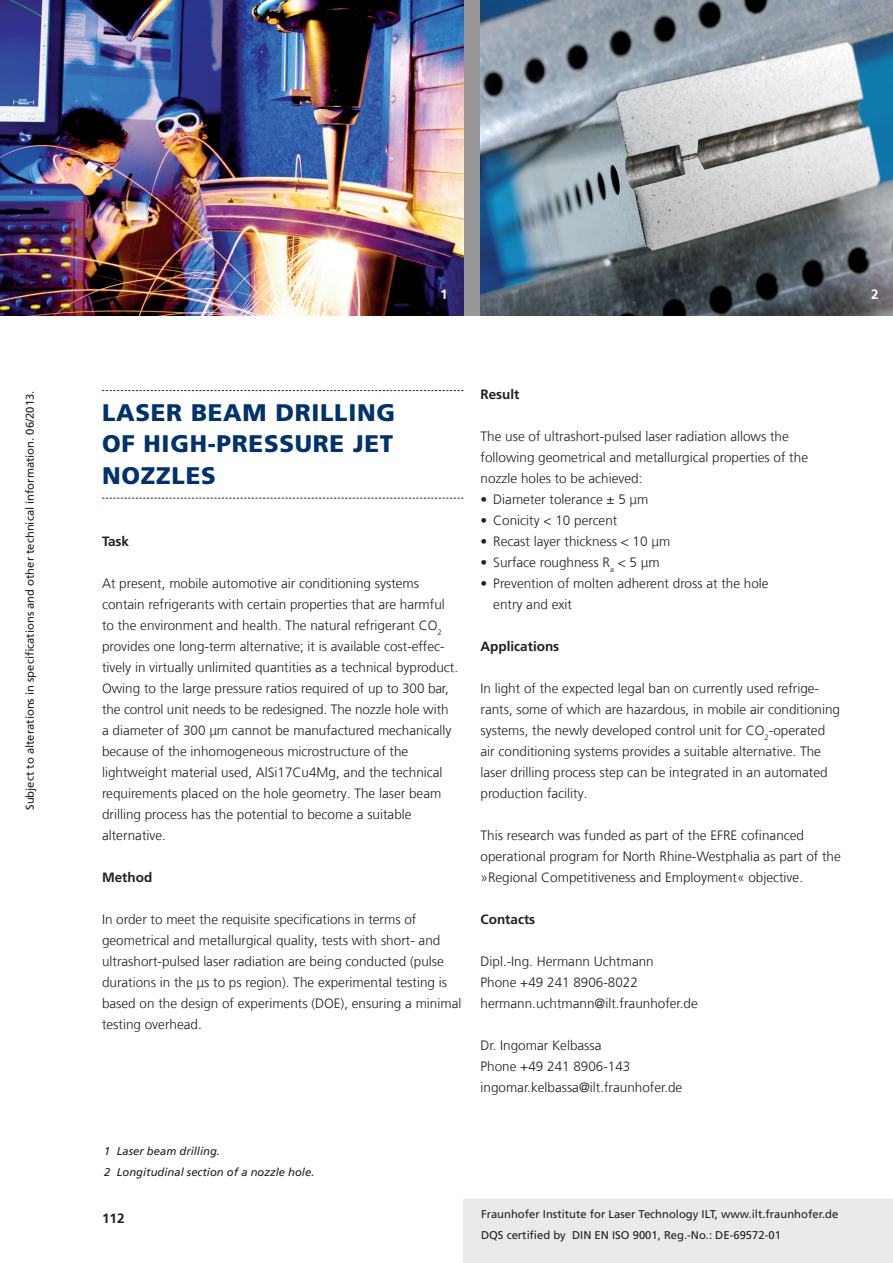
<style>
.page{position:relative;width:893px;height:1263px;background:#fff}
.page>*{position:absolute;margin:0;border:0;box-sizing:border-box;transform-origin:0 0}
.t1{font:900 24px/31.5px "Frutiger LT Com";letter-spacing:.03em;color:#00326d;text-align:justify}
.t2{font:300 13.5px/21px "Frutiger LT Com";color:#231f20}
.t3{font:700 13.5px "Frutiger LT Com";color:#231f20}
.t4{font:700 13.5px "Frutiger LT Com";color:#fff}
.t5{font:11.25px/21px "Frutiger LT Com";color:#231f20}
.t6{font:italic 11.25px/21px "Frutiger LT Com";color:#231f20}
</style>
<div class="page">
<div style="left:463px;top:1199px;width:430px;height:64px;background:#ece9ea"></div>
<img style="left:0;top:0;width:480px;height:315px">
<img style="left:480px;top:0;width:413px;height:315px">
<svg style="left:102px;top:390px;width:361px;height:1px"></svg>
<svg style="left:102px;top:498px;width:361px;height:1px"></svg>
<p class="t5" style="left:20px;top:810px;width:421px;rotate:-90deg">Subject to alterations in specifications and other technical information. 06/2013.</p>
<p class="t4" style="left:440px;top:286px;width:9px">1</p>
<p class="t4" style="left:871px;top:286px;width:9px">2</p>
<h1 class="t1" style="left:102px;top:397px;width:295px">LASER BEAM DRILLING OF HIGH-PRESSURE JET NOZZLES</h1>
<p class="t3" style="left:102px;top:533px;width:29px">Task</p>
<p class="t2" style="left:102px;top:573px;width:357px">At present, mobile automotive air conditioning systems contain refrigerants with certain properties that are harmful to the environment and health. The natural refrigerant CO<sub>2 </sub>provides one long-term alternative; it is available cost-effec&shy;tively in virtually unlimited quantities as a technical byproduct.<br>Owing to the large pressure ratios required of up to 300 bar, the control unit needs to be redesigned. The nozzle hole with a diameter of 300 μm cannot be manufactured mechanically because of the inhomogeneous microstructure of the lightweight material used, AlSi17Cu4Mg, and the technical requirements placed on the hole geometry. The laser beam drilling process has the potential to become a suitable alternative.</p>
<p class="t3" style="left:102px;top:869px;width:52px">Method</p>
<p class="t2" style="left:102px;top:909px;width:361px">In order to meet the requisite specifications in terms of geometrical and metallurgical quality, tests with short- and ultrashort-pulsed laser radiation are being conducted (pulse durations in the μs to ps region). The experimental testing is based on the design of experiments (DOE), ensuring a minimal testing overhead.</p>
<p class="t3" style="left:480px;top:386px;width:41px">Result</p>
<p class="t2" style="left:480px;top:426px;width:329px">The use of ultrashort-pulsed laser radiation allows the following geometrical and metallurgical properties of the nozzle holes to be achieved:</p>
<p class="t2" style="left:480px;top:489px;width:169px">• Diameter tolerance ± 5 μm</p>
<p class="t2" style="left:480px;top:510px;width:138px">• Conicity &lt; 10 percent</p>
<p class="t2" style="left:480px;top:531px;width:191px">• Recast layer thickness &lt; 10 μm</p>
<p class="t2" style="left:480px;top:552px;width:181px">• Surface roughness R<sub>a</sub> &lt; 5 μm</p>
<p class="t2" style="left:493px;top:573px;width:277px;text-indent:-13px">• Prevention of molten adherent dross at the hole entry and exit</p>
<p class="t3" style="left:480px;top:638px;width:80px">Applications</p>
<p class="t2" style="left:480px;top:678px;width:361px">In light of the expected legal ban on currently used refrige&shy;rants, some of which are hazardous, in mobile air conditioning systems, the newly developed control unit for CO<sub>2</sub>-operated air conditioning systems provides a suitable alternative. The laser drilling process step can be integrated in an automated production facility.</p>
<p class="t2" style="left:480px;top:825px;width:362px">This research was funded as part of the EFRE cofinanced operational program for North Rhine-Westphalia as part of the »Regional Competitiveness and Employment« objective.</p>
<p class="t3" style="left:480px;top:911px;width:56px">Contacts</p>
<p class="t2" style="left:480px;top:951px;width:219px">Dipl.-Ing. Hermann Uchtmann<br>Phone +49 241 8906-8022 hermann.uchtmann@ilt.fraunhofer.de</p>
<p class="t2" style="left:480px;top:1035px;width:203px">Dr. Ingomar Kelbassa<br>Phone +49 241 8906-143 ingomar.kelbassa@ilt.fraunhofer.de</p>
<p class="t6" style="left:104px;top:1141px;width:212px">1 Laser beam drilling.<br>2 Longitudinal section of a nozzle hole.</p>
<p class="t3" style="left:102px;top:1210px;width:24px">112</p>
<p class="t5" style="left:481px;top:1204px;width:359px">Fraunhofer Institute for Laser Technology ILT, www.ilt.fraunhofer.de<br>DQS certified by DIN EN ISO 9001, Reg.-No.: DE-69572-01</p>
</div>
